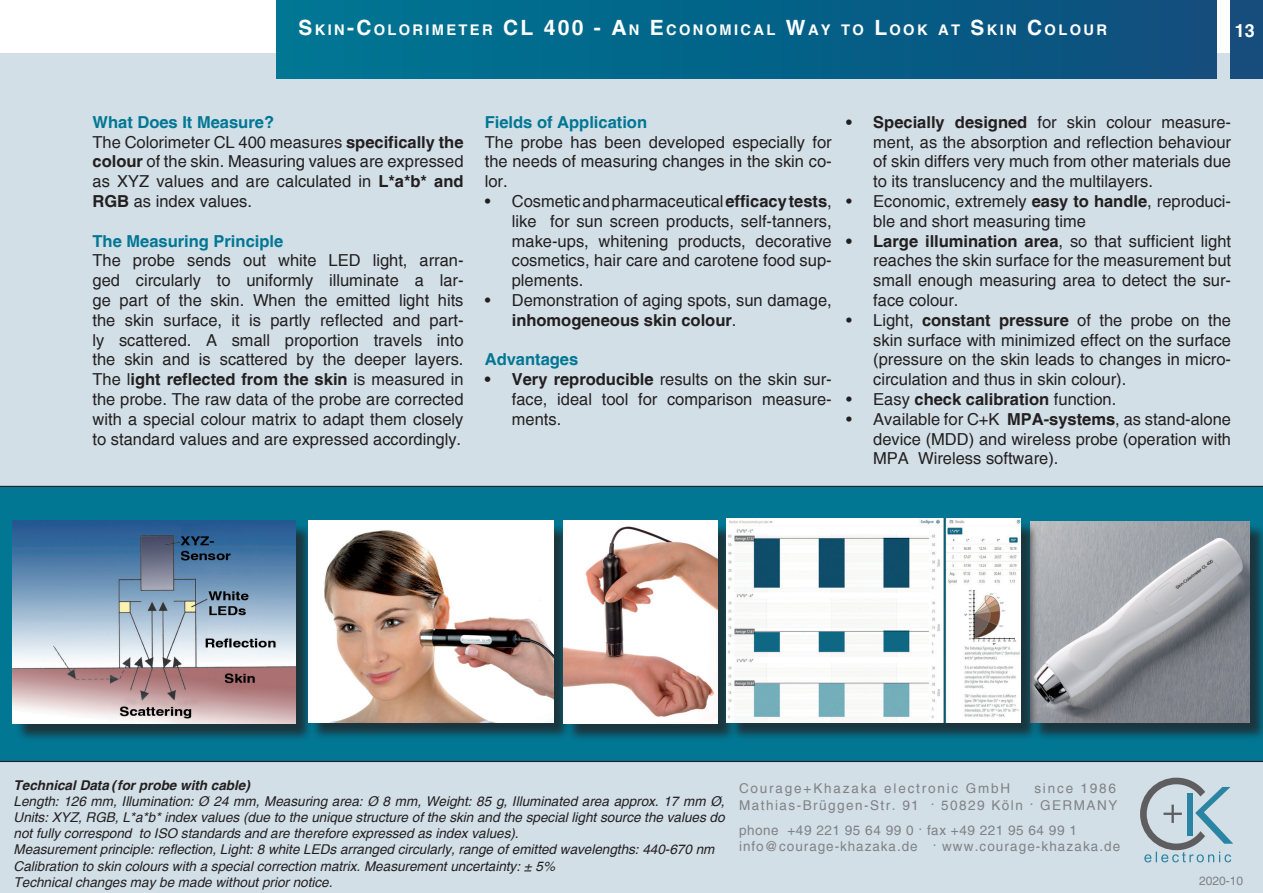
<style>
.page{position:relative;width:1263px;height:893px;background:#fff}
.page>*{position:absolute;margin:0;border:0;box-sizing:border-box;transform-origin:0 0}
.t1{font:700 18px "Helvetica";color:#fff}
.t2{font:16.5px/19.8px "Helvetica";color:#231f20;text-align:justify}
.t3{font:700 16.5px "Helvetica";color:#017794}
.t4{font:700 16.5px "Helvetica";color:#231f20}
.t5{font:700 14.7px "Helvetica";letter-spacing:.155em;color:#fff}
.t6{font:italic 13.5px/16.2px "Helvetica";color:#231f20}
.t7{font:13.5px/16.2px "Helvetica";letter-spacing:.07em;color:#808285}
.t8{font:13.5px/16.2px "Helvetica";letter-spacing:.11em;color:#808285;text-align:right}
.t9{font:italic 700 13.5px "Helvetica";color:#231f20}
.t10{font:13.5px "Helvetica";letter-spacing:.135em;color:#808285}
.t11{font:12px "Helvetica";color:#7d8184}
.s1{font-size:21px}
.s2{font-weight:700;color:#017794}
.s3{font-weight:700}
.s4{font-weight:400}
</style>
<div class="page">
<div style="left:0;top:53px;width:1263px;height:840px;background:#d2dfe7"></div>
<div style="left:276px;top:0;width:940px;height:79px;background:linear-gradient(to right,#007794,#0e4e7d)"></div>
<div style="left:1230px;top:0;width:33px;height:79px;background:#174d7d"></div>
<div style="left:0;top:486px;width:1263px;height:276px;background:#017794"></div>
<svg style="left:1140px;top:778px;width:93px;height:84px"></svg>
<div style="left:1032px;top:524px;width:231px;height:217px;background:#231f20;opacity:.75"></div>
<img style="left:1039px;top:521px;width:210px;height:202px">
<div style="left:15px;top:523px;width:299px;height:219px;background:#231f20;opacity:.75"></div>
<img style="left:13px;top:520px;width:282px;height:203px">
<div style="left:311px;top:523px;width:261px;height:218px;background:#231f20;opacity:.75"></div>
<img style="left:308px;top:520px;width:245px;height:202px">
<div style="left:566px;top:523px;width:170px;height:219px;background:#231f20;opacity:.75"></div>
<img style="left:563px;top:520px;width:155px;height:204px">
<div style="left:729px;top:521px;width:310px;height:221px;background:#231f20;opacity:.75"></div>
<img style="left:727px;top:519px;width:293px;height:204px">
<p class="t5" style="left:298px;top:21px;width:810px"><span class="s1">S</span>KIN<span class="s1">-C</span>OLORIMETER <span class="s1">CL 400 - A</span>N <span class="s1">E</span>CONOMICA L <span class="s1">W</span>AY TO <span class="s1">L</span>OOK AT <span class="s1">S</span>KIN <span class="s1">C</span>OLOUR</p>
<p class="t1" style="left:1235px;top:19px;width:22px">13</p>
<p class="t2" style="left:93px;top:112px;width:372px;text-align:left"><span class="s2">What Does It Measure?<br></span>The Colorimeter CL 400 measures <span class="s3">specifically the colour</span> of the skin. Measuring values are expressed as XYZ values and are calculated in <span class="s3">L*a*b* and RGB</span> as index values.</p>
<p class="t3" style="left:93px;top:231px;width:192px">The Measuring Principle</p>
<p class="t2" style="left:93px;top:251px;width:372px">The probe sends out white LED light, arran&shy;ged circularly to uniformly illuminate a lar&shy;ge part of the skin. When the emitted light hits the skin surface, it is partly reflected and part&shy;ly scattered. A small proportion travels into the skin and is scattered by the deeper layers.<br>The l<span class="s3">ight reflected from the skin</span> is measured in the probe. The raw data of the probe are corrected with a special colour matrix to adapt them closely to standard values and are expressed accordingly.</p>
<p class="t3" style="left:485px;top:112px;width:164px">Fields of Application</p>
<p class="t2" style="left:485px;top:132px;width:348px">The probe has been developed especially for the needs of measuring changes in the skin co&shy;lor.</p>
<p class="t2" style="left:512px;top:191px;width:321px;text-indent:-27px">• Cosmetic and pharmaceutical <span class="s3">efficacy tests</span>, like for sun screen products, self-tanners, make-ups, whitening products, decorative cosmetics, hair care and carotene food sup&shy;plements.</p>
<p class="t2" style="left:512px;top:290px;width:321px;text-indent:-27px">• Demonstration of aging spots, sun damage, <span class="s3">inhomogeneous skin colour</span>.</p>
<p class="t3" style="left:485px;top:349px;width:95px">Advantages</p>
<p class="t2" style="left:512px;top:370px;width:321px;text-indent:-27px"><span class="s3">• Very reproducible</span> results on the skin sur&shy;face, ideal tool for comparison measure&shy;ments.</p>
<p class="t2" style="left:873px;top:112px;width:359px;text-indent:-27px"><span class="s3">• Specially designed</span> for skin colour measure&shy;ment, as the absorption and reflection behaviour of skin differs very much from other materials due to its translucency and the multilayers.</p>
<p class="t2" style="left:873px;top:191px;width:359px;text-indent:-27px">• Economic, extremely <span class="s3">easy to handle</span>, reproduci&shy;ble and short measuring time</p>
<p class="t2" style="left:873px;top:231px;width:359px;text-indent:-27px"><span class="s3">• Large illumination area</span>, so that sufficient light reaches the skin surface for the measurement but small enough measuring area to detect the sur&shy;face colour.</p>
<p class="t2" style="left:873px;top:310px;width:359px;text-indent:-27px">• Light, <span class="s3">constant pressure</span> of the probe on the skin surface with minimized effect on the surface (pressure on the skin leads to changes in micro&shy;circulation and thus in skin colour).</p>
<p class="t4" style="left:846px;top:389px;width:272px"><span class="s4">• Easy</span> check calibration <span class="s4">function.</span></p>
<p class="t2" style="left:873px;top:409px;width:359px;text-indent:-27px">• Available for C+K <span class="s3">MPA-systems</span>, as stand-alone device (MDD) and wireless probe (operation with MPA Wireless software).</p>
<p class="t9" style="left:14px;top:777px;width:238px">Technical Data (for probe with cable)</p>
<p class="t6" style="left:14px;top:793px;width:712px">Length: 126 mm, Illumination: Ø 24 mm, Measuring area: Ø 8 mm, Weight: 85 g, Illuminated area approx. 17 mm Ø, Units: XYZ, RGB, L*a*b* index values (due to the unique structure of the skin and the special light source the values do not fully correspond to ISO standards and are therefore expressed as index values).<br>Measurement principle: reflection, Light: 8 white LEDs arranged circularly, range of emitted wavelengths: 440-670 nm Calibration to skin colours with a special correction matrix. Measurement uncertainty: ± 5%<br>Technical changes may be made without prior notice.</p>
<p class="t10" style="left:739px;top:781px;width:273px">Courage+Khazaka electronic GmbH</p>
<p class="t8" style="left:739px;top:781px;width:380px">since 1986<br>Mathias-Brüggen-Str. 91 . 50829 Köln . GERMANY</p>
<p class="t7" style="left:739px;top:822px;width:383px">phone +49 221 95 64 99 0 . fax +49 221 95 64 99 1 info@courage-khazaka.de . www.courage-khazaka.de</p>
<p class="t11" style="left:1199px;top:873px;width:46px">2020-10</p>
</div>
